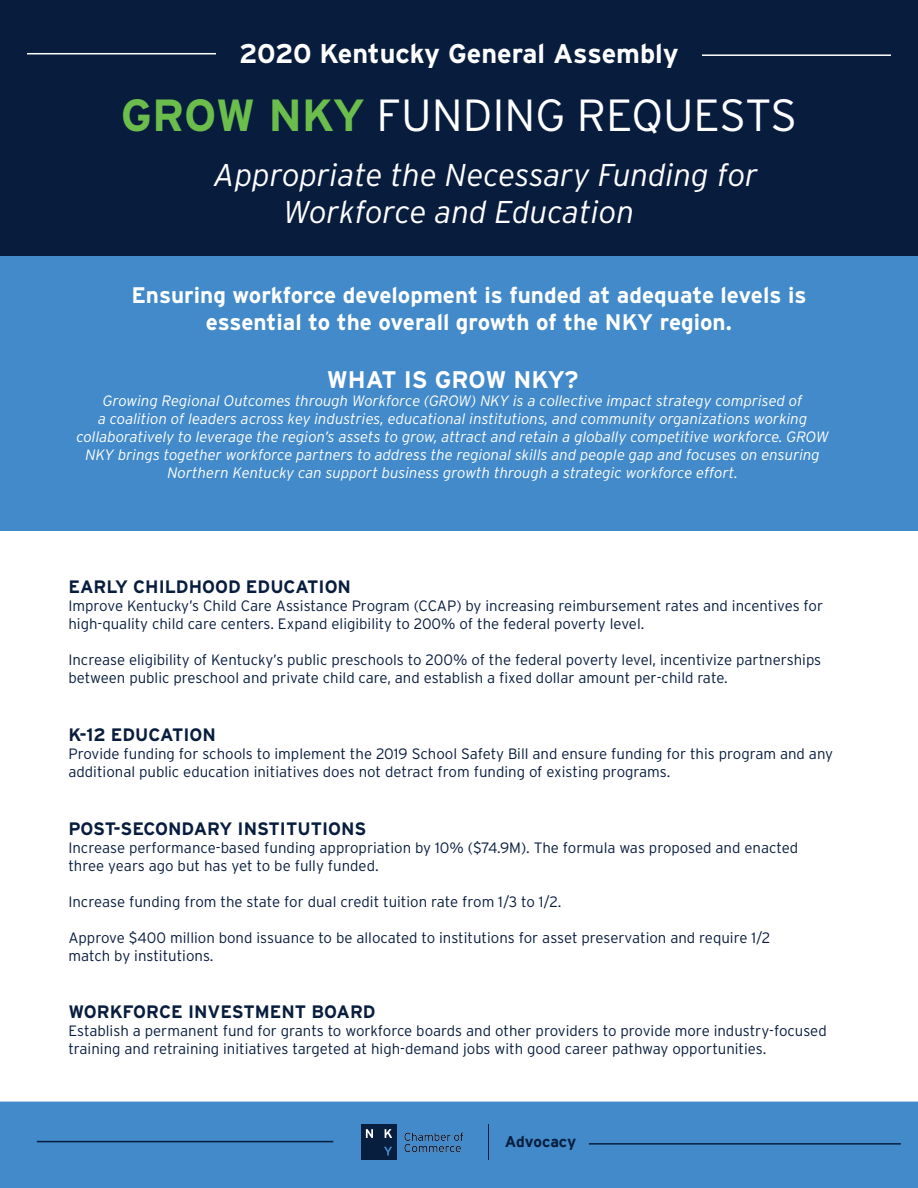
<style>
.page{position:relative;width:918px;height:1188px;background:#fff}
.page>*{position:absolute;margin:0;border:0;box-sizing:border-box;transform-origin:0 0}
.t1{font:300 45px "Interstate";color:#fff}
.t2{font:italic 300 31.5px/37.8px "Interstate";color:#fff}
.t3{font:700 27px "Interstate";color:#fff}
.t4{font:700 24px "Interstate";color:#fff}
.t5{font:700 22.5px/27px "Interstate";color:#fff;text-align:center}
.t6{font:700 18px "Interstate";color:#081d3e}
.t7{font:700 15.45px "Interstate";letter-spacing:-.005em;color:#081e3f}
.t8{font:300 15px/18px "Interstate";color:#081d3e}
.t9{font:italic 300 15px/18px "Interstate";color:#fff;text-align:center}
.s1{font-weight:700;color:#6cbe4c}
</style>
<div class="page">
<div style="left:0;top:256px;width:918px;height:275px;background:#428ac9"></div>
<div style="left:0;top:0;width:918px;height:256px;background:#081d3e"></div>
<hr style="left:27px;top:53px;width:189px;height:1px;background:#fff">
<hr style="left:702px;top:54px;width:189px;height:2px;background:#fff">
<div style="left:0;top:1102px;width:918px;height:86px;background:#428ac9"></div>
<hr style="left:488px;top:1125px;width:1px;height:35px;background:#081e3f">
<svg style="left:404px;top:1132px;width:59px;height:20px"></svg>
<svg style="left:362px;top:1125px;width:35px;height:35px"></svg>
<hr style="left:37px;top:1141px;width:296px;height:1px;background:#081d3e">
<hr style="left:589px;top:1143px;width:312px;height:2px;background:#081d3e">
<h3 class="t3" style="left:239px;top:39px;width:441px">2020 Kentucky General Assembly</h3>
<h1 class="t1" style="left:121px;top:90px;width:678px"><span class="s1">GROW NKY</span> FUNDING REQUESTS</h1>
<h2 class="t2" style="left:284px;top:155px;width:476px;text-indent:-70px">Appropriate the Necessary Funding for<br>Workforce and Education</h2>
<h3 class="t5" style="left:131px;top:281px;width:677px">Ensuring workforce development is funded at adequate levels is essential to the overall growth of the NKY region.</h3>
<h3 class="t4" style="left:327px;top:366px;width:253px">WHAT IS GROW NKY?</h3>
<p class="t9" style="left:76px;top:391px;width:754px">Growing Regional Outcomes through Workforce (GROW) NKY is a collective impact strategy comprised of<br>a coalition of leaders across key industries, educational institutions, and community organizations working collaboratively to leverage the region’s assets to grow, attract and retain a globally competitive workforce. GROW NKY brings together workforce partners to address the regional skills and people gap and focuses on ensuring Northern Kentucky can support business growth through a strategic workforce effort.</p>
<p class="t6" style="left:68px;top:577px;width:284px">EARLY CHILDHOOD EDUCATION</p>
<p class="t8" style="left:68px;top:597px;width:756px">Improve Kentucky’s Child Care Assistance Program (CCAP) by increasing reimbursement rates and incentives for high-quality child care centers. Expand eligibility to 200% of the federal poverty level.</p>
<p class="t8" style="left:68px;top:651px;width:754px">Increase eligibility of Kentucky’s public preschools to 200% of the federal poverty level, incentivize partnerships between public preschool and private child care, and establish a fixed dollar amount per-child rate.</p>
<p class="t6" style="left:68px;top:725px;width:149px">K-12 EDUCATION</p>
<p class="t8" style="left:68px;top:745px;width:766px">Provide funding for schools to implement the 2019 School Safety Bill and ensure funding for this program and any additional public education initiatives does not detract from funding of existing programs.</p>
<p class="t6" style="left:68px;top:818px;width:300px">POST-SECONDARY INSTITUTIONS</p>
<p class="t8" style="left:68px;top:838px;width:731px">Increase performance-based funding appropriation by 10% ($74.9M). The formula was proposed and enacted three years ago but has yet to be fully funded.</p>
<p class="t8" style="left:68px;top:892px;width:495px">Increase funding from the state for dual credit tuition rate from 1/3 to 1/2.</p>
<p class="t8" style="left:68px;top:928px;width:704px">Approve $400 million bond issuance to be allocated to institutions for asset preservation and require 1/2 match by institutions.</p>
<p class="t6" style="left:68px;top:1002px;width:309px">WORKFORCE INVESTMENT BOARD</p>
<p class="t8" style="left:68px;top:1022px;width:760px">Establish a permanent fund for grants to workforce boards and other providers to provide more industry-focused training and retraining initiatives targeted at high-demand jobs with good career pathway opportunities.</p>
<p class="t7" style="left:505px;top:1133px;width:73px">Advocacy</p>
</div>
